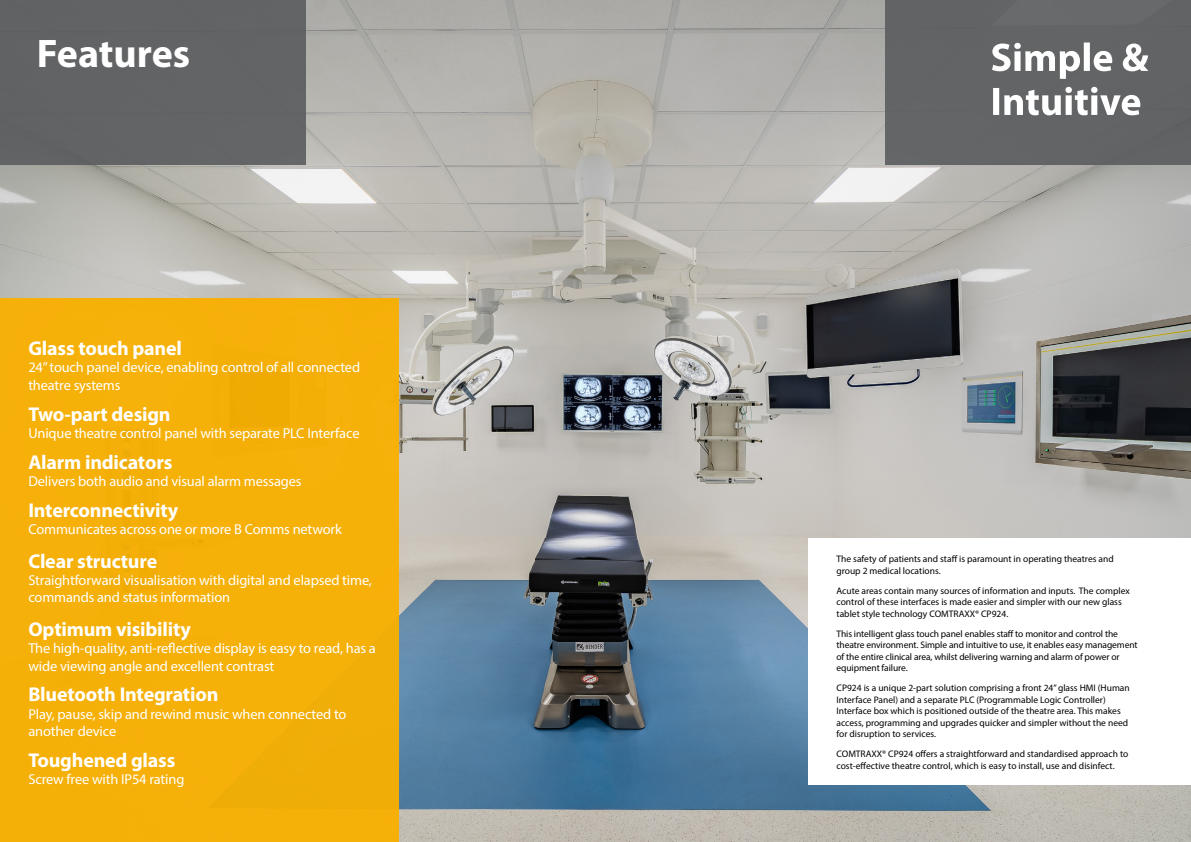
<style>
.page{position:relative;width:1191px;height:842px;background:#fff}
.page>*{position:absolute;margin:0;border:0;box-sizing:border-box;transform-origin:0 0}
.t1{font:700 40px "Myriad Pro";color:#fff}
.t2{font:700 20px "Myriad Pro";letter-spacing:-.01em;color:#fff}
.t3{font:14.4px/17.3px "Myriad Pro";letter-spacing:-.01em;color:#fff}
.t4{font:9.5px/11.5px "Myriad Pro";color:#000}
</style>
<div class="page">
<img style="left:0;top:0;width:1191px;height:842px">
<div style="left:808px;top:539px;width:383px;height:246px;background:#fff"></div>
<div style="left:0;top:0;width:306px;height:164px;background:#616365"></div>
<div style="left:0;top:298px;width:399px;height:544px;background:#f6b009"></div>
<div style="left:884px;top:0;width:307px;height:164px;background:#626465"></div>
<svg style="left:993px;top:87px;width:147px;height:28px"></svg>
<svg style="left:992px;top:43px;width:156px;height:36px"></svg>
<h1 class="t1" style="left:37px;top:27px;width:155px">Features</h1>
<h2 class="t2" style="left:28px;top:335px;width:155px">Glass touch panel</h2>
<h3 class="t3" style="left:28px;top:359px;width:333px">24” touch panel device, enabling control of all connected theatre systems</h3>
<h2 class="t2" style="left:28px;top:401px;width:144px">Two-part design</h2>
<h3 class="t3" style="left:28px;top:424px;width:333px">Unique theatre control panel with separate PLC Interface</h3>
<h2 class="t2" style="left:28px;top:449px;width:146px">Alarm indicators</h2>
<h3 class="t3" style="left:28px;top:472px;width:275px">Delivers both audio and visual alarm messages</h3>
<h2 class="t2" style="left:28px;top:497px;width:151px">Interconnectivity</h2>
<h3 class="t3" style="left:28px;top:520px;width:315px">Communicates across one or more B Comms network</h3>
<h2 class="t2" style="left:28px;top:548px;width:130px">Clear structure</h2>
<h3 class="t3" style="left:28px;top:571px;width:345px">Straightforward visualisation with digital and elapsed time, commands and status information</h3>
<h2 class="t2" style="left:28px;top:616px;width:164px">Optimum visibility</h2>
<h3 class="t3" style="left:28px;top:639px;width:349px">The high-quality, anti-reflective display is easy to read, has a wide viewing angle and excellent contrast</h3>
<h2 class="t2" style="left:28px;top:681px;width:191px">Bluetooth Integration</h2>
<h3 class="t3" style="left:28px;top:705px;width:320px">Play, pause, skip and rewind music when connected to another device</h3>
<h2 class="t2" style="left:28px;top:747px;width:149px">Toughened glass</h2>
<h3 class="t3" style="left:28px;top:770px;width:157px">Screw free with IP54 rating</h3>
<p class="t4" style="left:836px;top:553px;width:279px">The safety of patients and staff is paramount in operating theatres and group 2 medical locations.</p>
<p class="t4" style="left:836px;top:585px;width:295px">Acute areas contain many sources of information and inputs. The complex control of these interfaces is made easier and simpler with our new glass tablet style technology COMTRAXX® CP924.</p>
<p class="t4" style="left:836px;top:628px;width:303px">This intelligent glass touch panel enables staff to monitor and control the theatre environment. Simple and intuitive to use, it enables easy management of the entire clinical area, whilst delivering warning and alarm of power or equipment failure.</p>
<p class="t4" style="left:836px;top:682px;width:295px">CP924 is a unique 2-part solution comprising a front 24” glass HMI (Human Interface Panel) and a separate PLC (Programmable Logic Controller)<br>Interface box which is positioned outside of the theatre area. This makes access, programming and upgrades quicker and simpler without the need for disruption to services.</p>
<p class="t4" style="left:836px;top:748px;width:293px">COMTRAXX® CP924 offers a straightforward and standardised approach to cost-effective theatre control, which is easy to install, use and disinfect.</p>
</div>
